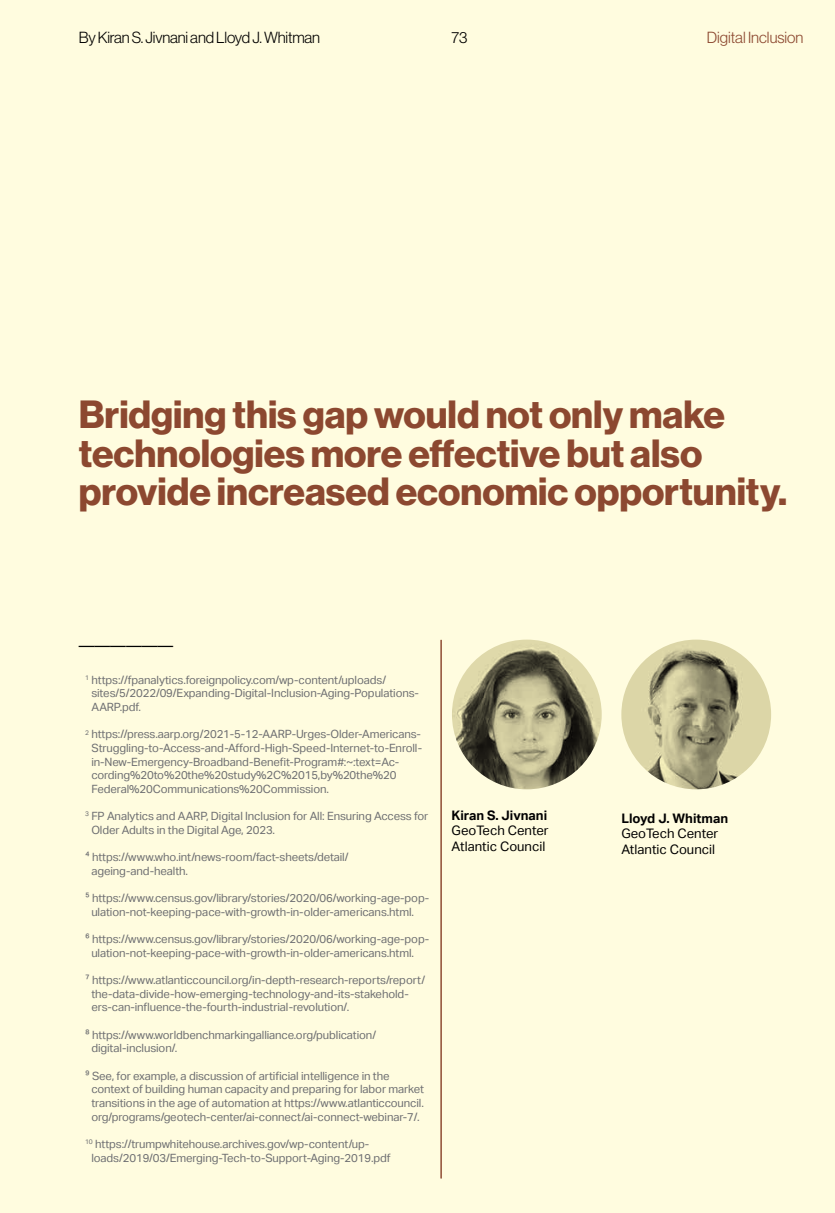
<style>
.page{position:relative;width:835px;height:1213px;background:#fffcdf}
.page>*{position:absolute;margin:0;border:0;box-sizing:border-box;transform-origin:0 0}
.t1{font:38.5px/38.5px "N Haas Grotesk DS Pro 75 Bd";color:#8c4830}
.t2{font:15.75px "N Haas Grotesk DS Pro 45 Lt";letter-spacing:-.01em;color:#000}
.t3{font:15.75px "N Haas Grotesk DS Pro 45 Lt";color:#8c4830}
.t4{font:15.75px "Aktiv Grotesk";color:#000}
.t5{font:13.12px/15.8px "Aktiv Grotesk";color:#000}
.t6{font:700 13.12px "Aktiv Grotesk";color:#000}
.t7{font:11.38px/13.7px "Aktiv Grotesk";letter-spacing:-.01em;color:#6d6e71}
</style>
<div class="page">
<hr style="left:441px;top:640px;width:1px;height:538px;background:#8c4830">
<img style="left:452px;top:639px;width:150px;height:150px">
<img style="left:621px;top:639px;width:150px;height:150px">
<h2 class="t2" style="left:79px;top:28px;width:243px">By Kiran S. Jivnani and Lloyd J. Whitman</h2>
<h2 class="t2" style="left:452px;top:28px;width:17px">73</h2>
<h2 class="t3" style="left:707px;top:28px;width:98px">Digital Inclusion</h2>
<h1 class="t1" style="left:79px;top:396px;width:710px">Bridging this gap would not only make technologies more effective but also provide increased economic opportunity.</h1>
<h2 class="t4" style="left:79px;top:636px;width:96px">——————</h2>
<p class="t7" style="left:91px;top:673px;width:329px;text-indent:-6px"><sup>1</sup> https://fpanalytics.foreignpolicy.com/wp-content/uploads/ sites/5/2022/09/Expanding-Digital-Inclusion-Aging-Populations-<br>AARP.pdf.</p>
<p class="t7" style="left:91px;top:727px;width:332px;text-indent:-6px"><sup>2</sup> https://press.aarp.org/2021-5-12-AARP-Urges-Older-Americans-Struggling-to-Access-and-Afford-High-Speed-Internet-to-Enroll&shy;in-New-Emergency-Broadband-Benefit-Program#:~:text=Ac&shy;cording%20to%20the%20study%2C%2015,by%20the%20<br>Federal%20Communications%20Commission.</p>
<p class="t7" style="left:91px;top:809px;width:338px;text-indent:-6px"><sup>3</sup> FP Analytics and AARP, Digital Inclusion for All: Ensuring Access for<br>Older Adults in the Digital Age, 2023.</p>
<p class="t7" style="left:91px;top:850px;width:259px;text-indent:-6px">4 https://www.who.int/news-room/fact-sheets/detail/ ageing-and-health.</p>
<p class="t7" style="left:91px;top:891px;width:339px;text-indent:-6px">5 https://www.census.gov/library/stories/2020/06/working-age-pop&shy;ulation-not-keeping-pace-with-growth-in-older-americans.html.</p>
<p class="t7" style="left:91px;top:932px;width:339px;text-indent:-6px">6 https://www.census.gov/library/stories/2020/06/working-age-pop&shy;ulation-not-keeping-pace-with-growth-in-older-americans.html.</p>
<p class="t7" style="left:91px;top:973px;width:335px;text-indent:-6px">7 https://www.atlanticcouncil.org/in-depth-research-reports/report/ the-data-divide-how-emerging-technology-and-its-stakehold&shy;ers-can-influence-the-fourth-industrial-revolution/.</p>
<p class="t7" style="left:91px;top:1028px;width:286px;text-indent:-6px">8 https://www.worldbenchmarkingalliance.org/publication/ digital-inclusion/.</p>
<p class="t7" style="left:91px;top:1069px;width:334px;text-indent:-6px">9 See, for example, a discussion of artificial intelligence in the context of building human capacity and preparing for labor market transitions in the age of automation at https://www.atlanticcouncil. org/programs/geotech-center/ai-connect/ai-connect-webinar-7/.</p>
<p class="t7" style="left:91px;top:1137px;width:301px;text-indent:-6px"><sup>10</sup> https://trumpwhitehouse.archives.gov/wp-content/up&shy;loads/2019/03/Emerging-Tech-to-Support-Aging-2019.pdf</p>
<p class="t6" style="left:452px;top:807px;width:97px">Kiran S. Jivnani</p>
<p class="t5" style="left:452px;top:823px;width:99px">GeoTech Center<br>Atlantic Council</p>
<p class="t6" style="left:621px;top:810px;width:108px">Lloyd J. Whitman</p>
<p class="t5" style="left:621px;top:826px;width:99px">GeoTech Center<br>Atlantic Council</p>
</div>
